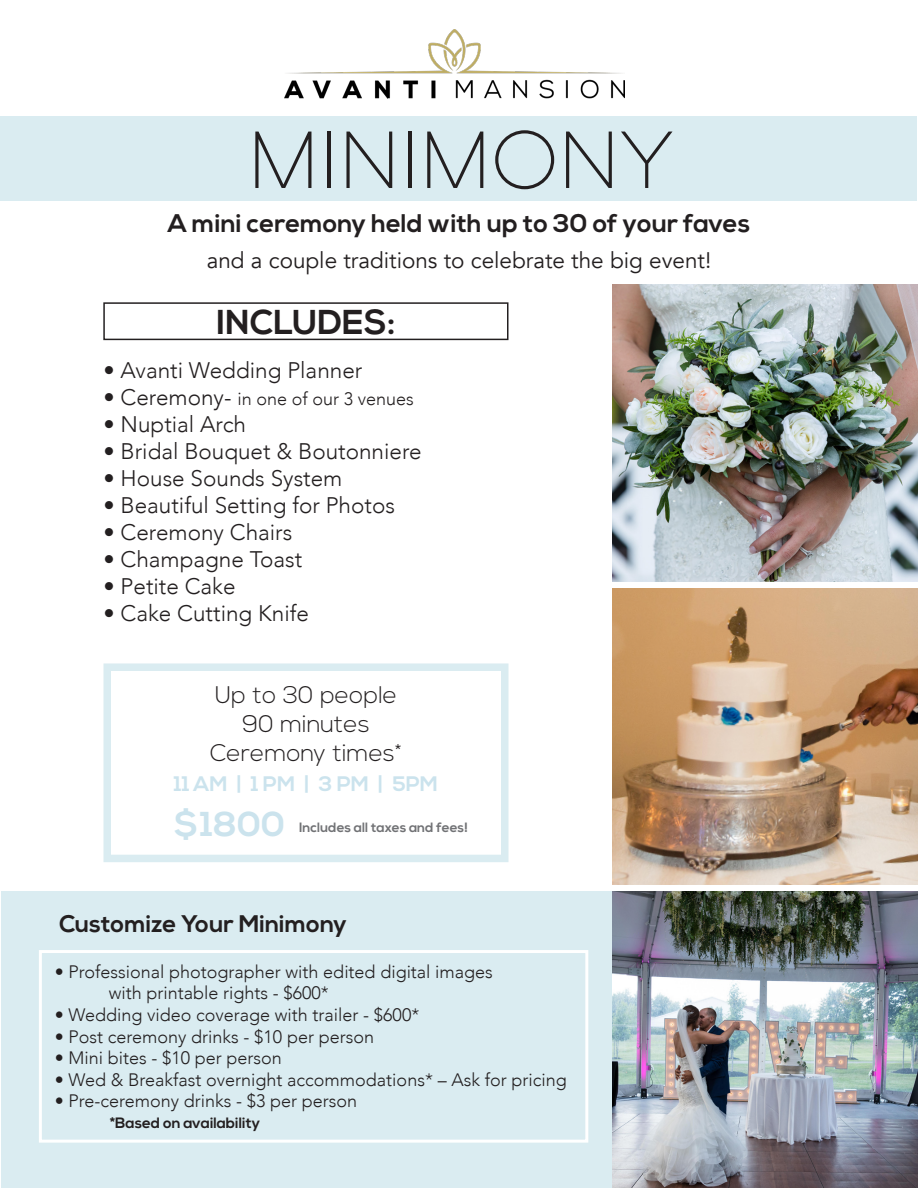
<style>
.page{position:relative;width:918px;height:1188px;background:#fff}
.page>*{position:absolute;margin:0;border:0;box-sizing:border-box;transform-origin:0 0}
.t1{font:79.5px "Dual 300";color:#231f20}
.t2{font:700 34.5px "Nexa";color:#231f20}
.t3{font:700 34.5px "Nexa";color:#cbe3ed}
.t4{font:700 25.5px "Nexa";color:#231f20}
.t5{font:300 24px/28.8px "Nexa";color:#231f20;text-align:center}
.t6{font:700 24px "Nexa";color:#231f20}
.t7{font:300 22.5px "Avenir";color:#231f20}
.t8{font:22.5px "Avenir";color:#231f20}
.t9{font:700 21px "Nexa";color:#cbe3ed}
.t10{font:300 18px/21.6px "Avenir";color:#231f20}
.t11{font:700 15px "Nexa";color:#231f20}
.t12{font:700 13.5px "Nexa";color:#717275}
.s1{font-size:22.5px}
</style>
<div class="page">
<div style="left:2px;top:891px;width:616px;height:296px;background:#daecf1"></div>
<div style="left:1px;top:116px;width:916px;height:85px;background:#daecf1"></div>
<img style="left:285px;top:29px;width:340px;height:69px">
<img style="left:613px;top:891px;width:305px;height:296px">
<img style="left:613px;top:588px;width:305px;height:296px">
<img style="left:613px;top:285px;width:305px;height:296px">
<div style="left:104px;top:663px;width:404px;height:199px;border:8px solid #daecf1"></div>
<div style="left:39px;top:950px;width:549px;height:193px;border:3px solid #fff"></div>
<div style="left:103px;top:302px;width:405px;height:38px;border:2px solid #231f20"></div>
<h1 class="t1" style="left:247px;top:113px;width:428px">MINIMONY</h1>
<h3 class="t4" style="left:168px;top:209px;width:584px">A mini ceremony held with up to 30 of your faves</h3>
<p class="t8" style="left:207px;top:247px;width:506px">and a couple traditions to celebrate the big event!</p>
<h2 class="t2" style="left:216px;top:302px;width:180px">INCLUDES:</h2>
<p class="t7" style="left:104px;top:357px;width:260px">• Avanti Wedding Planner</p>
<p class="t10" style="left:104px;top:388px;width:312px"><span class="s1">• Ceremony-</span> in one of our 3 venues</p>
<p class="t7" style="left:104px;top:411px;width:144px">• Nuptial Arch</p>
<p class="t7" style="left:104px;top:438px;width:320px">• Bridal Bouquet &amp; Boutonniere</p>
<p class="t7" style="left:104px;top:465px;width:240px">• House Sounds System</p>
<p class="t7" style="left:104px;top:492px;width:293px">• Beautiful Setting for Photos</p>
<p class="t7" style="left:104px;top:519px;width:190px">• Ceremony Chairs</p>
<p class="t7" style="left:104px;top:546px;width:200px">• Champagne Toast</p>
<p class="t7" style="left:104px;top:573px;width:134px">• Petite Cake</p>
<p class="t7" style="left:104px;top:600px;width:207px">• Cake Cutting Knife</p>
<h3 class="t5" style="left:210px;top:682px;width:193px">Up to 30 people<br>90 minutes<br>Ceremony times*</h3>
<p class="t9" style="left:174px;top:772px;width:266px">11 AM | 1 PM | 3 PM | 5PM</p>
<h2 class="t3" style="left:173px;top:805px;width:113px">$1800</h2>
<p class="t12" style="left:299px;top:820px;width:171px">Includes all taxes and fees!</p>
<h3 class="t6" style="left:59px;top:910px;width:289px">Customize Your Minimony</h3>
<p class="t10" style="left:109px;top:961px;width:386px;text-indent:-54px">• Professional photographer with edited digital images with printable rights - $600*</p>
<p class="t10" style="left:55px;top:1004px;width:366px">• Wedding video coverage with trailer - $600*</p>
<p class="t10" style="left:55px;top:1026px;width:321px">• Post ceremony drinks - $10 per person</p>
<p class="t10" style="left:55px;top:1047px;width:229px">• Mini bites - $10 per person</p>
<p class="t10" style="left:55px;top:1069px;width:513px">• Wed &amp; Breakfast overnight accommodations* – Ask for pricing</p>
<p class="t10" style="left:55px;top:1090px;width:304px">• Pre-ceremony drinks - $3 per person</p>
<p class="t11" style="left:110px;top:1114px;width:152px">*Based on availability</p>
</div>
